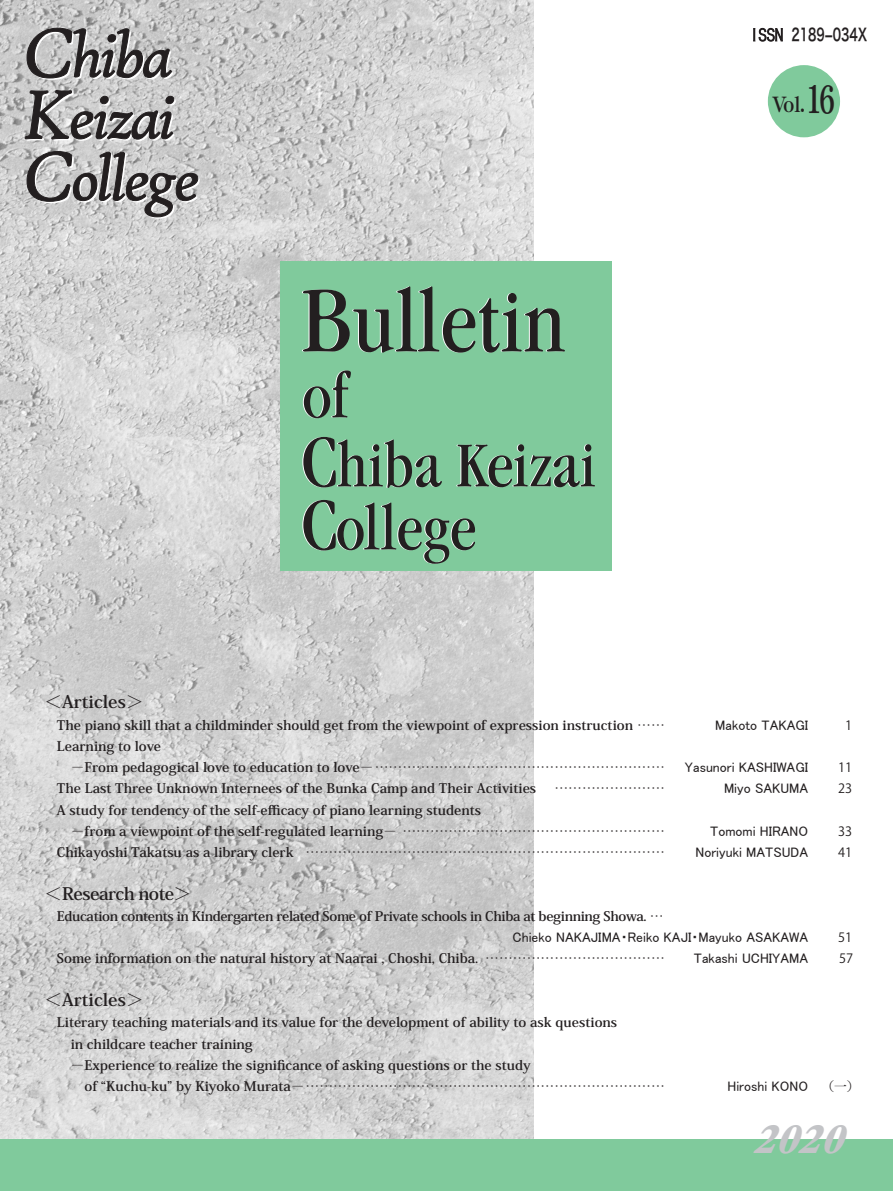
<style>
.page{position:relative;width:893px;height:1191px;background:#fff}
.page>*{position:absolute;margin:0;border:0;box-sizing:border-box;transform-origin:0 0}
.t1{font:italic 800 43.95px "Bembo Std";color:#c3c4c7}
.t2{font:21.3px "DFHS Mincho Std W9";color:#231f20;scale:.85 1}
.t3{font:700 17.1px "Koz Min Pro";color:#231f20;scale:1.05 1}
.t4{font:700 17.1px "Koz Min Pro";letter-spacing:-.03em;color:#231f20;scale:1.05 1}
.t5{font:16.95px "Hira Kaku Pro W6";color:#231f20;scale:.69 1}
.t6{font:13.8px/21.3px "MS P Gothic";color:#231f20;text-align:right}
.t7{font:700 13.2px/21.3px "Koz Min Pro";color:#231f20;scale:1.05 1}
.t8{font:700 13.2px "Koz Min Pro";letter-spacing:-.025em;color:#231f20;scale:1.05 1}
.t9{font:12.75px/21.3px "Koz Go Pro";color:#231f20}
.t10{font:12.75px "Koz Min Pro";color:#231f20}
.s1{font-family:"DFHS Mincho Std W7";font-size:43.2px}
.s2{font-weight:500}
</style>
<div class="page">
<img style="left:0;top:0;width:533px;height:1139px">
<div style="left:0;top:1139px;width:893px;height:52px;background:#80ca9c"></div>
<div style="left:280px;top:261px;width:332px;height:309px;background:#80ca9c"></div>
<div style="left:768px;top:65px;width:72px;height:72px;background:#80ca9c;border-radius:50%"></div>
<svg style="left:302px;top:286px;width:263px;height:67px"></svg>
<svg style="left:303px;top:370px;width:48px;height:48px"></svg>
<svg style="left:302px;top:437px;width:140px;height:51px"></svg>
<svg style="left:456px;top:444px;width:139px;height:43px"></svg>
<svg style="left:302px;top:500px;width:173px;height:64px"></svg>
<svg style="left:26px;top:21px;width:147px;height:59px;background:#9b999a"></svg>
<svg style="left:24px;top:90px;width:176px;height:129px;background:#a5a4a4"></svg>
<svg style="left:753px;top:27px;width:30px;height:15px"></svg>
<p class="t5" style="left:791px;top:20px;width:112px">2189-034X</p>
<h2 class="t2" style="left:770px;top:93px;width:79px">Ｖｏｌ. <span class="s1">16</span></h2>
<p class="t3" style="left:44px;top:689px;width:97px">＜Articles＞</p>
<p class="t7" style="left:57px;top:713px;width:581px">The piano skill that a childminder should get from the viewpoint of expression instruction …… Learning to love<br>　－From pedagogical love to education to love－……………………………………………………… The Last Three Unknown Internees of the Bunka Camp and Their Activities</p>
<p class="t6" style="left:715px;top:714px;width:95px">Makoto TAKAGI</p>
<p class="t6" style="left:685px;top:756px;width:125px">Yasunori KASHIWAGI<br>Miyo SAKUMA</p>
<p class="t6" style="left:696px;top:820px;width:114px">Tomomi HIRANO<br>Noriyuki MATSUDA</p>
<p class="t7" style="left:554px;top:777px;width:107px">……………………</p>
<p class="t7" style="left:57px;top:798px;width:581px">A study for tendency of the self-efficacy of piano learning students<br>　－from a viewpoint of the self-regulated learning－ …………………………………………………<br>Chikayoshi Takatsu as a library clerk ……………………………………………………………………</p>
<p class="t4" style="left:44px;top:881px;width:142px">＜Research note＞</p>
<p class="t8" style="left:57px;top:906px;width:579px">Education contents in Kindergarten related Some of Private schools in Chiba at beginning Showa. …</p>
<p class="t7" style="left:57px;top:947px;width:581px">Some information on the natural history at Naarai , Choshi, Chiba. …………………………………</p>
<p class="t3" style="left:44px;top:987px;width:97px">＜Articles＞</p>
<p class="t7" style="left:57px;top:1011px;width:535px">Literary teaching materials and its value for the development of ability to ask questions</p>
<p class="t7" style="left:57px;top:1032px;width:188px">　in childcare teacher training</p>
<p class="t7" style="left:71px;top:1053px;width:440px">－Experience to realize the significance of asking questions or the study</p>
<p class="t7" style="left:57px;top:1075px;width:581px">　　of “Kuchu-ku” by Kiyoko Murata－……………………………………………………………………</p>
<p class="t6" style="left:513px;top:926px;width:297px">Chieko NAKAJIMA・Reiko KAJI・Mayuko ASAKAWA<br>Takashi UCHIYAMA</p>
<p class="t6" style="left:727px;top:1075px;width:82px">Hiroshi KONO</p>
<p class="t9" style="left:845px;top:714px;width:9px">1</p>
<p class="t9" style="left:838px;top:757px;width:16px">11<br>23</p>
<p class="t9" style="left:838px;top:821px;width:16px">33<br>41</p>
<p class="t9" style="left:838px;top:927px;width:17px">51<br>57</p>
<p class="t10" style="left:821px;top:1077px;width:40px">（<span class="s2">一</span>）</p>
<h1 class="t1" style="left:752px;top:1114px;width:110px">2020</h1>
</div>
